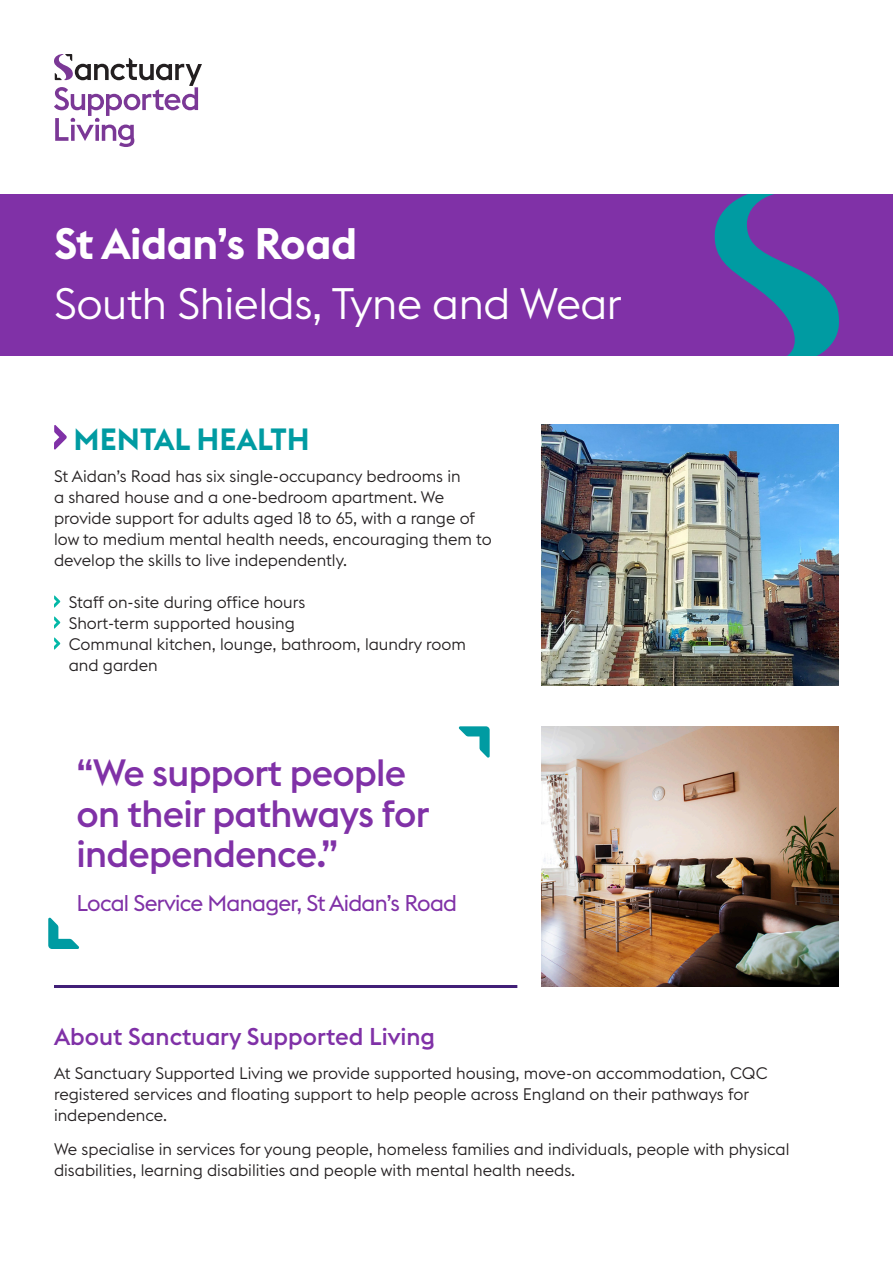
<style>
.page{position:relative;width:893px;height:1263px;background:#fff}
.page>*{position:absolute;margin:0;border:0;box-sizing:border-box;transform-origin:0 0}
.t1{font:300 43.5px "Euclid Flex B";letter-spacing:-.01em;color:#fff}
.t2{font:600 43.5px "Euclid Flex B";letter-spacing:-.01em;color:#fff}
.t3{font:500 37.5px/40.7px "Euclid Flex B";letter-spacing:-.02em;color:#8031a7}
.t4{font:600 30.3px "Euclid Flex B";color:#009ba2}
.t5{font:500 24px "Euclid Flex B";color:#8031a7}
.t6{font:22.5px "Euclid Flex B";letter-spacing:-.03em;color:#8031a7}
.t7{font:300 16.5px/21px "Euclid Flex B";color:#231f20}
</style>
<div class="page">
<svg style="left:54px;top:425px;width:13px;height:25px"></svg>
<svg style="left:54px;top:595px;width:6px;height:13px"></svg>
<svg style="left:54px;top:616px;width:6px;height:13px"></svg>
<svg style="left:54px;top:637px;width:6px;height:13px"></svg>
<svg style="left:54px;top:54px;width:148px;height:93px"></svg>
<hr style="left:54px;top:985px;width:463px;height:3px;background:#411f77">
<div style="left:0;top:194px;width:893px;height:161px;background:#8031a7"></div>
<svg style="left:714px;top:194px;width:125px;height:161px"></svg>
<img style="left:541px;top:425px;width:298px;height:260px">
<img style="left:541px;top:726px;width:298px;height:260px">
<svg style="left:458px;top:726px;width:32px;height:32px"></svg>
<svg style="left:48px;top:917px;width:31px;height:32px"></svg>
<p class="t2" style="left:54px;top:218px;width:305px">St Aidan’s Road</p>
<p class="t1" style="left:54px;top:278px;width:569px">South Shields, Tyne and Wear</p>
<p class="t4" style="left:74px;top:421px;width:238px">MENTAL HEALTH</p>
<p class="t7" style="left:54px;top:465px;width:439px">St Aidan’s Road has six single-occupancy bedrooms in<br>a shared house and a one-bedroom apartment. We provide support for adults aged 18 to 65, with a range of low to medium mental health needs, encouraging them to develop the skills to live independently.</p>
<p class="t7" style="left:69px;top:591px;width:238px">Staff on-site during office hours</p>
<p class="t7" style="left:69px;top:612px;width:228px">Short-term supported housing</p>
<p class="t7" style="left:69px;top:633px;width:399px">Communal kitchen, lounge, bathroom, laundry room and garden</p>
<p class="t3" style="left:77px;top:753px;width:354px">“We support people on their pathways for independence.”</p>
<p class="t6" style="left:77px;top:890px;width:382px">Local Service Manager, St Aidan’s Road</p>
<p class="t5" style="left:54px;top:1023px;width:383px">About Sanctuary Supported Living</p>
<p class="t7" style="left:54px;top:1063px;width:715px">At Sanctuary Supported Living we provide supported housing, move-on accommodation, CQC registered services and floating support to help people across England on their pathways for independence.</p>
<p class="t7" style="left:54px;top:1138px;width:737px">We specialise in services for young people, homeless families and individuals, people with physical disabilities, learning disabilities and people with mental health needs.</p>
</div>
